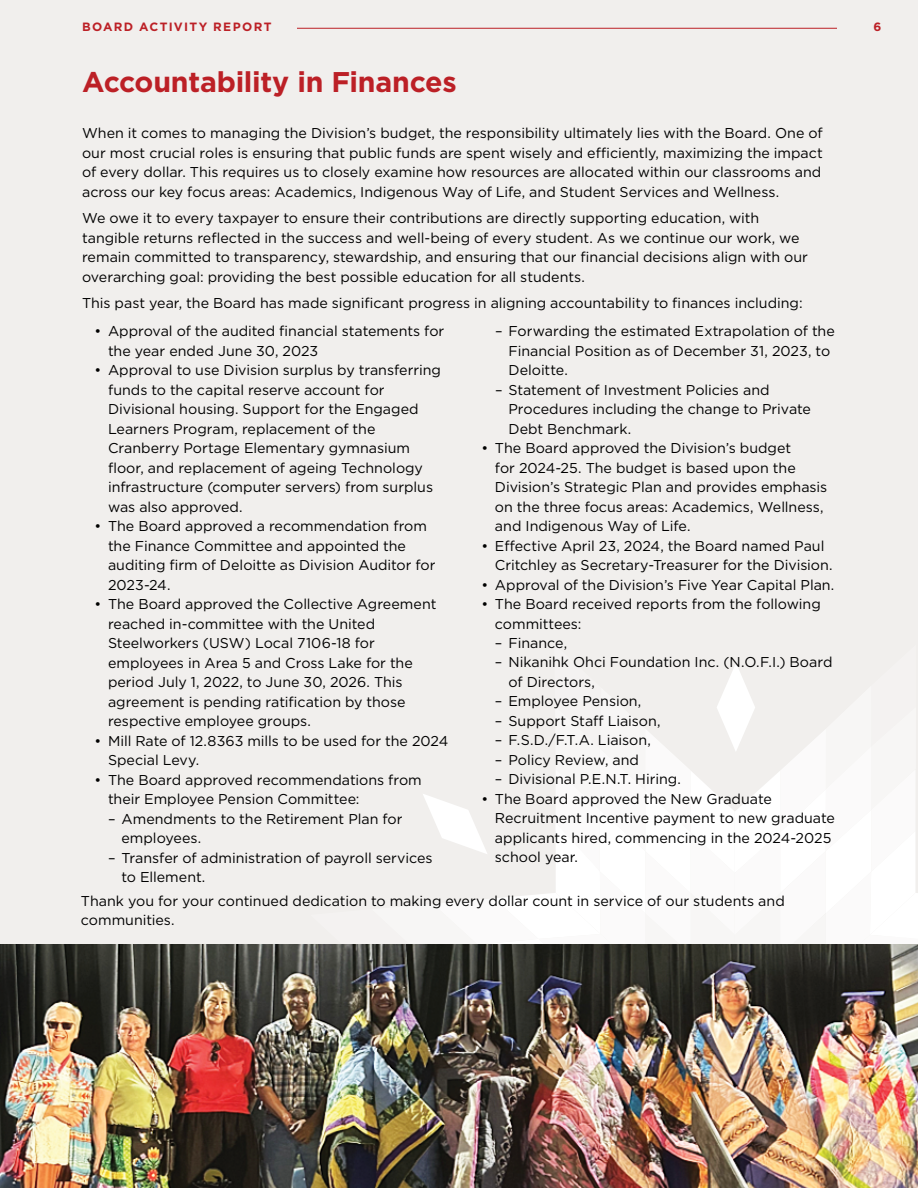
<style>
.page{position:relative;width:918px;height:1188px;background:#f1efed}
.page>*{position:absolute;margin:0;border:0;box-sizing:border-box;transform-origin:0 0}
.t1{font:700 28.5px "Gotham";letter-spacing:-.01em;color:#bc2026}
.t2{font:14.25px/19.5px "Gotham";color:#000}
.t3{font:700 12px "Gotham";letter-spacing:.11em;color:#bc2026}
</style>
<div class="page">
<svg style="left:310px;top:664px;width:608px;height:281px"></svg>
<hr style="left:297px;top:28px;width:540px;height:1px;background:#bc2026">
<img style="left:0;top:945px;width:918px;height:243px">
<p class="t3" style="left:82px;top:19px;width:191px">BOARD ACTIVITY REPORT</p>
<p class="t3" style="left:874px;top:19px;width:9px">6</p>
<h1 class="t1" style="left:82px;top:63px;width:376px">Accountability in Finances</h1>
<p class="t2" style="left:82px;top:123px;width:742px;text-align:justify">When it comes to managing the Division’s budget, the responsibility ultimately lies with the Board. One of our most crucial roles is ensuring that public funds are spent wisely and efficiently, maximizing the impact of every dollar. This requires us to closely examine how resources are allocated within our classrooms and across our key focus areas: Academics, Indigenous Way of Life, and Student Services and Wellness.</p>
<p class="t2" style="left:82px;top:208px;width:727px">We owe it to every taxpayer to ensure their contributions are directly supporting education, with tangible returns reflected in the success and well-being of every student. As we continue our work, we remain committed to transparency, stewardship, and ensuring that our financial decisions align with our overarching goal: providing the best possible education for all students.</p>
<p class="t2" style="left:82px;top:293px;width:722px">This past year, the Board has made significant progress in aligning accountability to finances including:</p>
<p class="t2" style="left:108px;top:321px;width:338px;text-indent:-13px">• Approval of the audited financial statements for the year ended June 30, 2023</p>
<p class="t2" style="left:108px;top:360px;width:335px;text-indent:-13px">• Approval to use Division surplus by transferring funds to the capital reserve account for Divisional housing. Support for the Engaged Learners Program, replacement of the Cranberry Portage Elementary gymnasium floor, and replacement of ageing Technology infrastructure (computer servers) from surplus was also approved.</p>
<p class="t2" style="left:108px;top:516px;width:329px;text-indent:-13px">• The Board approved a recommendation from the Finance Committee and appointed the auditing firm of Deloitte as Division Auditor for 2023-24.</p>
<p class="t2" style="left:108px;top:594px;width:330px;text-indent:-13px">• The Board approved the Collective Agreement reached in-committee with the United Steelworkers (USW) Local 7106-18 for employees in Area 5 and Cross Lake for the period July 1, 2022, to June 30, 2026. This agreement is pending ratification by those respective employee groups.</p>
<p class="t2" style="left:108px;top:731px;width:342px;text-indent:-13px">• Mill Rate of 12.8363 mills to be used for the 2024<br>Special Levy.</p>
<p class="t2" style="left:108px;top:770px;width:315px;text-indent:-13px">• The Board approved recommendations from their Employee Pension Committee:</p>
<p class="t2" style="left:121px;top:809px;width:283px;text-indent:-13px">– Amendments to the Retirement Plan for employees.</p>
<p class="t2" style="left:121px;top:847px;width:313px;text-indent:-13px">– Transfer of administration of payroll services to Ellement.</p>
<p class="t2" style="left:508px;top:321px;width:328px;text-indent:-13px">– Forwarding the estimated Extrapolation of the<br>Financial Position as of December 31, 2023, to<br>Deloitte.</p>
<p class="t2" style="left:508px;top:379px;width:304px;text-indent:-13px">– Statement of Investment Policies and<br>Procedures including the change to Private<br>Debt Benchmark.</p>
<p class="t2" style="left:495px;top:438px;width:334px;text-indent:-13px">• The Board approved the Division’s budget<br>for 2024-25. The budget is based upon the Division’s Strategic Plan and provides emphasis on the three focus areas: Academics, Wellness, and Indigenous Way of Life.</p>
<p class="t2" style="left:495px;top:535px;width:339px;text-indent:-13px">• Effective April 23, 2024, the Board named Paul<br>Critchley as Secretary-Treasurer for the Division.</p>
<p class="t2" style="left:481px;top:574px;width:354px">• Approval of the Division’s Five Year Capital Plan.</p>
<p class="t2" style="left:495px;top:594px;width:327px;text-indent:-13px">• The Board received reports from the following committees:</p>
<p class="t2" style="left:495px;top:633px;width:74px">– Finance,</p>
<p class="t2" style="left:508px;top:652px;width:326px;text-indent:-13px">– Nikanihk Ohci Foundation Inc. (N.O.F.I.) Board of Directors,</p>
<p class="t2" style="left:495px;top:691px;width:148px">– Employee Pension,</p>
<p class="t2" style="left:495px;top:711px;width:167px">– Support Staff Liaison,</p>
<p class="t2" style="left:495px;top:730px;width:157px">– F.S.D./F.T.A. Liaison,</p>
<p class="t2" style="left:495px;top:750px;width:146px">– Policy Review, and</p>
<p class="t2" style="left:495px;top:769px;width:187px">– Divisional P.E.N.T. Hiring.</p>
<p class="t2" style="left:495px;top:789px;width:341px;text-indent:-13px">• The Board approved the New Graduate Recruitment Incentive payment to new graduate applicants hired, commencing in the 2024-2025 school year.</p>
<p class="t2" style="left:81px;top:890px;width:705px">Thank you for your continued dedication to making every dollar count in service of our students and communities.</p>
</div>
